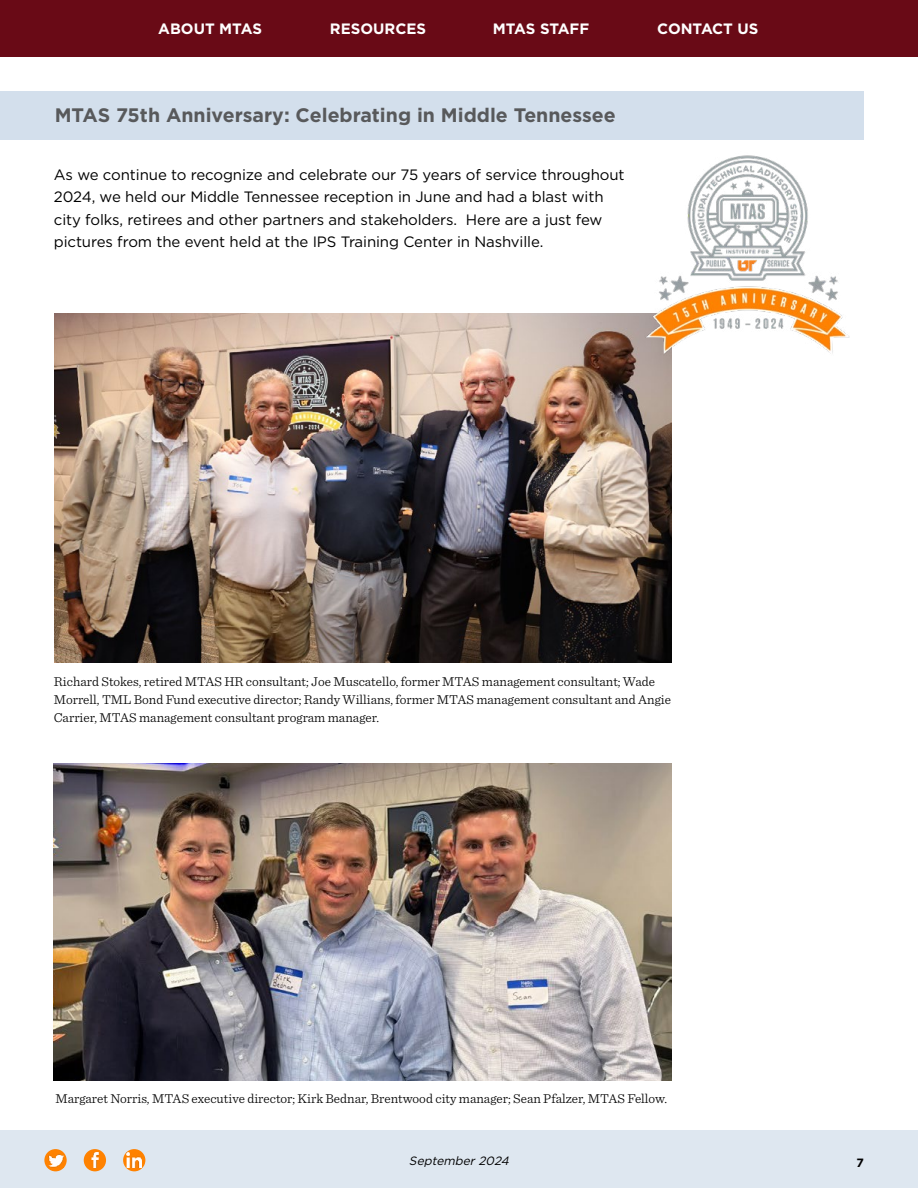
<style>
.page{position:relative;width:918px;height:1188px;background:#fff}
.page>*{position:absolute;margin:0;border:0;box-sizing:border-box;transform-origin:0 0}
.t1{font:700 19.5px "Gotham";color:#58595b}
.t2{font:15px/22.5px "Gotham";letter-spacing:-.005em;color:#000}
.t3{font:700 15px "Gotham";color:#fff}
.t4{font:300 13.5px/18px "Sentinel";color:#000}
.t5{font:italic 12px "Gotham";color:#000}
.t6{font:700 12px "Gotham";color:#000}
</style>
<div class="page">
<div style="left:0;top:1131px;width:918px;height:57px;background:#dee7f0"></div>
<svg style="left:44px;top:1149px;width:23px;height:22px"></svg>
<img style="left:49px;top:1153px;width:14px;height:15px">
<svg style="left:123px;top:1149px;width:22px;height:22px"></svg>
<img style="left:127px;top:1153px;width:15px;height:15px">
<div style="left:84px;top:1149px;width:22px;height:22px;background:#ff8200;border-radius:50%"></div>
<img style="left:91px;top:1153px;width:8px;height:15px">
<div style="left:0;top:0;width:918px;height:57px;background:#690a16"></div>
<div style="left:0;top:91px;width:864px;height:49px;background:#d3dfec"></div>
<img style="left:54px;top:763px;width:617px;height:318px">
<img style="left:54px;top:313px;width:617px;height:350px">
<img style="left:644px;top:155px;width:205px;height:215px">
<p class="t3" style="left:158px;top:19px;width:105px">ABOUT MTAS</p>
<p class="t3" style="left:330px;top:19px;width:98px">RESOURCES</p>
<p class="t3" style="left:493px;top:19px;width:98px">MTAS STAFF</p>
<p class="t3" style="left:657px;top:19px;width:103px">CONTACT US</p>
<h1 class="t1" style="left:55px;top:102px;width:563px">MTAS 75th Anniversary: Celebrating in Middle Tennessee</h1>
<p class="t2" style="left:54px;top:163px;width:572px">As we continue to recognize and celebrate our 75 years of service throughout 2024, we held our Middle Tennessee reception in June and had a blast with city folks, retirees and other partners and stakeholders. Here are a just few pictures from the event held at the IPS Training Center in Nashville.</p>
<p class="t4" style="left:54px;top:671px;width:619px">Richard Stokes, retired MTAS HR consultant; Joe Muscatello, former MTAS management consultant; Wade<br>Morrell, TML Bond Fund executive director; Randy Willians, former MTAS management consultant and Angie<br>Carrier, MTAS management consultant program manager.</p>
<p class="t4" style="left:56px;top:1089px;width:613px">Margaret Norris, MTAS executive director; Kirk Bednar, Brentwood city manager; Sean Pfalzer, MTAS Fellow.</p>
<p class="t5" style="left:409px;top:1153px;width:105px">September2024</p>
<p class="t6" style="left:857px;top:1155px;width:9px">7</p>
</div>
